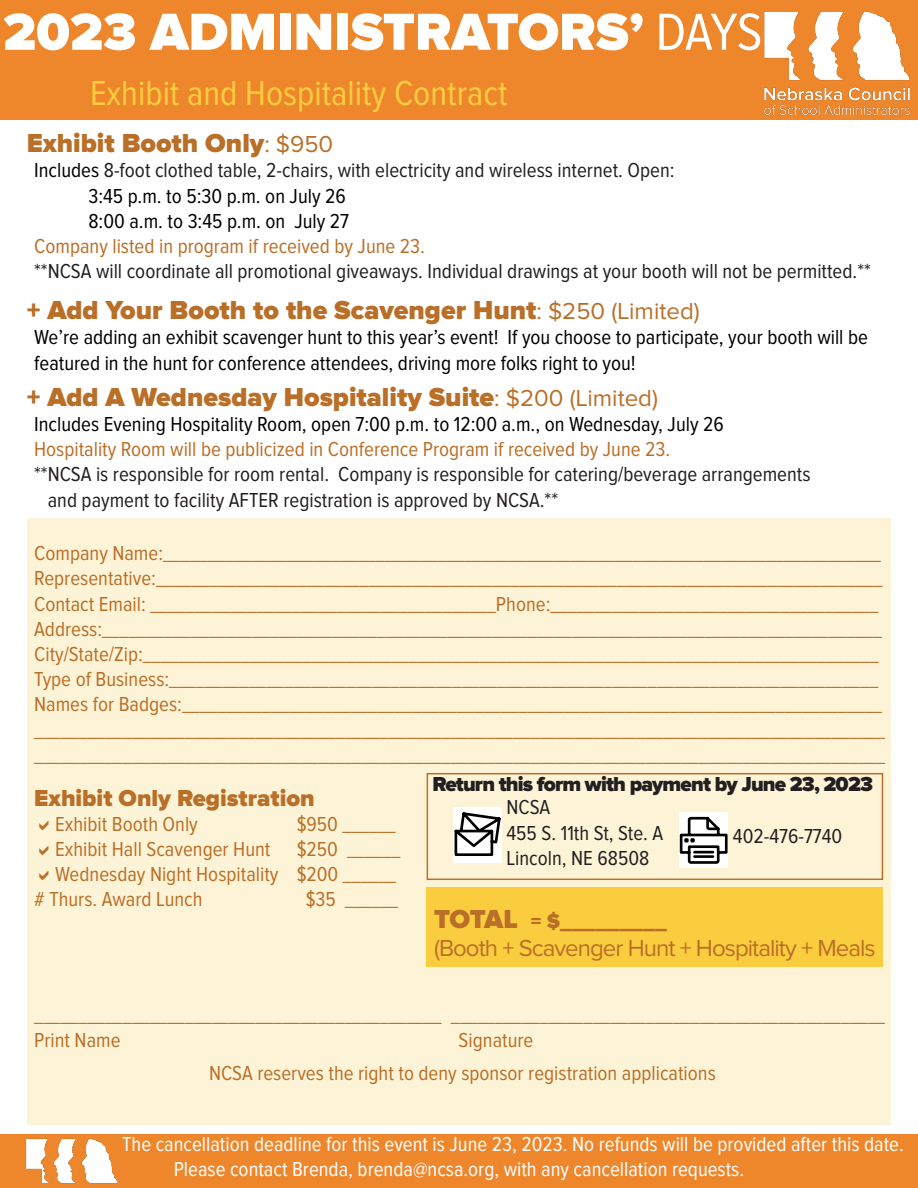
<style>
.page{position:relative;width:918px;height:1188px;background:#fff}
.page>*{position:absolute;margin:0;border:0;box-sizing:border-box;transform-origin:0 0}
.t1{font:900 54px "Proxima Nova";color:#fff}
.t2{font:36px "Proxima Nova Cond";color:#facd3f}
.t3{font:900 27px "Proxima Nova";color:#ba6f28}
.t4{font:24px "Proxima Nova";letter-spacing:-.04em;color:#ba6f28}
.t5{font:900 24px "Proxima Nova";color:#ba6f28}
.t6{font:21px/25.2px "Proxima Nova Cond";color:#ba6f28}
.t7{font:21px/25.2px "Proxima Nova Cond";color:#231f20}
.t8{font:21px/25.2px "Proxima Nova Cond";color:#000}
.t9{font:21px "Proxima Nova Cond";color:#fff}
.t10{font:900 21px "Proxima Nova";letter-spacing:-.04em;color:#231f20}
.t11{font:900 21px "Proxima Nova";color:#ba6f28}
.s1{font-family:"Proxima Nova Cond";font-weight:400}
.s2{font-weight:400;font-size:24px}
.s3{color:#000}
.s4{font-size:27px}
</style>
<div class="page">
<div style="left:27px;top:518px;width:864px;height:607px;background:#fdf4d7"></div>
<div style="left:0;top:1134px;width:918px;height:54px;background:#ee862b"></div>
<img style="left:26px;top:1138px;width:92px;height:46px">
<div style="left:427px;top:773px;width:456px;height:107px;border:2px solid #ba6f28"></div>
<svg style="left:679px;top:813px;width:48px;height:55px;background:#b1b1b1"></svg>
<svg style="left:453px;top:807px;width:48px;height:56px;background:#b8b8b8"></svg>
<div style="left:0;top:0;width:918px;height:120px;background:#ee862b"></div>
<img style="left:764px;top:11px;width:146px;height:104px">
<div style="left:427px;top:887px;width:456px;height:80px;background:#facd3f"></div>
<p class="t1" style="left:3px;top:7px;width:761px">2023 ADMINISTRATORS’ <span class="s1">DAYS</span></p>
<p class="t2" style="left:90px;top:77px;width:419px">Exhibit and Hospitality Contract</p>
<p class="t3" style="left:27px;top:131px;width:308px">Exhibit Booth Only<span class="s2">: $950</span></p>
<p class="t7" style="left:34px;top:159px;width:642px"><span class="s3">Includes</span> 8-foot clothed table, 2-chairs, with electricity and wireless internet. Open:</p>
<p class="t8" style="left:88px;top:184px;width:259px">3:45 p.m. to 5:30 p.m. on July 26</p>
<p class="t8" style="left:88px;top:209px;width:262px">8:00 a.m. to 3:45 p.m. on July 27</p>
<p class="t6" style="left:34px;top:234px;width:392px">Company listed in program if received by June 23.</p>
<p class="t7" style="left:34px;top:260px;width:838px">**NCSA will coordinate all promotional giveaways. Individual drawings at your booth will not be permitted.**</p>
<p class="t3" style="left:27px;top:298px;width:675px">+ Add Your Booth to the Scavenger Hunt<span class="s2">: $250 (Limited)</span></p>
<p class="t8" style="left:34px;top:326px;width:835px">We’re adding an exhibit scavenger hunt to this year’s event! If you choose to participate, your booth will be featured in the hunt for conference attendees, driving more folks right to you!</p>
<p class="t3" style="left:27px;top:384px;width:633px">+ Add A Wednesday Hospitality Suite<span class="s2">: $200 (Limited)</span></p>
<p class="t8" style="left:34px;top:412px;width:691px">Includes Evening Hospitality Room, open 7:00 p.m. to 12:00 a.m., on Wednesday, July 26</p>
<p class="t6" style="left:34px;top:437px;width:638px">Hospitality Room will be publicized in Conference Program if received by June 23.</p>
<p class="t7" style="left:48px;top:463px;width:764px;text-indent:-14px">**NCSA is responsible for room rental. Company is responsible for catering/beverage arrangements and payment to facility AFTER registration is approved by NCSA.**</p>
<p class="t6" style="left:34px;top:541px;width:848px">Company Name:_________________________________________________________________________________</p>
<p class="t6" style="left:34px;top:567px;width:850px">Representative:__________________________________________________________________________________</p>
<p class="t6" style="left:34px;top:592px;width:846px">Contact Email: _______________________________________Phone:_____________________________________</p>
<p class="t6" style="left:34px;top:617px;width:849px">Address:________________________________________________________________________________________</p>
<p class="t6" style="left:34px;top:642px;width:846px">City/State/Zip:___________________________________________________________________________________</p>
<p class="t6" style="left:34px;top:667px;width:846px">Type of Business:________________________________________________________________________________</p>
<p class="t6" style="left:34px;top:693px;width:852px">Names for Badges:_______________________________________________________________________________ ________________________________________________________________________________________________ ________________________________________________________________________________________________</p>
<p class="t5" style="left:34px;top:787px;width:282px">Exhibit Only Registration</p>
<p class="t6" style="left:55px;top:812px;width:144px">Exhibit Booth Only</p>
<p class="t6" style="left:297px;top:812px;width:101px">$950 ______</p>
<p class="t6" style="left:55px;top:837px;width:217px">Exhibit Hall Scavenger Hunt</p>
<p class="t6" style="left:297px;top:837px;width:105px">$250 ______</p>
<p class="t6" style="left:55px;top:862px;width:342px">Wednesday Night Hospitality $200 ______</p>
<p class="t6" style="left:34px;top:888px;width:170px"># Thurs. Award Lunch</p>
<p class="t6" style="left:306px;top:888px;width:94px">$35 ______</p>
<p class="t10" style="left:433px;top:774px;width:442px">Return this form with payment by June 23, 2023</p>
<p class="t7" style="left:507px;top:796px;width:45px">NCSA</p>
<p class="t7" style="left:507px;top:821px;width:158px">455 S. 11th St, Ste. A</p>
<p class="t7" style="left:507px;top:846px;width:144px">Lincoln, NE 68508</p>
<p class="t7" style="left:733px;top:824px;width:111px">402-476-7740</p>
<p class="t11" style="left:434px;top:911px;width:234px"><span class="s4">TOTAL</span> = $_________</p>
<p class="t4" style="left:434px;top:937px;width:443px">(Booth + Scavenger Hunt + Hospitality + Meals</p>
<p class="t6" style="left:34px;top:1003px;width:852px">______________________________________________ _________________________________________________</p>
<p class="t6" style="left:34px;top:1029px;width:88px">Print Name</p>
<p class="t6" style="left:459px;top:1029px;width:76px">Signature</p>
<p class="t6" style="left:209px;top:1061px;width:508px">NCSA reserves the right to deny sponsor registration applications</p>
<p class="t9" style="left:122px;top:1134px;width:783px">The cancellation deadline for this event is June 23, 2023. No refunds will be provided after this date.</p>
<p class="t9" style="left:174px;top:1159px;width:572px">Please contact Brenda, brenda@ncsa.org, with any cancellation requests.</p>
</div>
